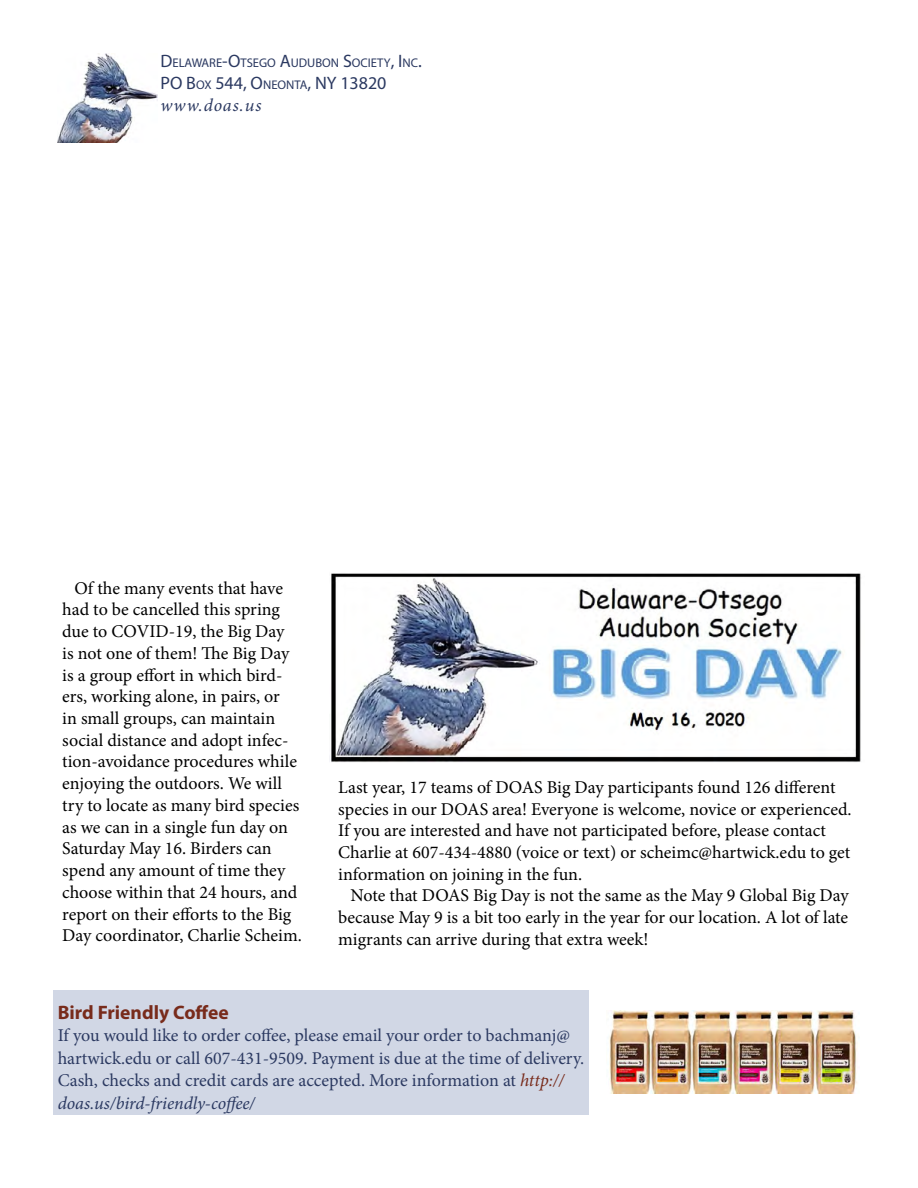
<style>
.page{position:relative;width:918px;height:1188px;background:#fff}
.page>*{position:absolute;margin:0;border:0;box-sizing:border-box;transform-origin:0 0}
.t1{font:700 19.5px "Myriad Pro";color:#782b1b}
.t2{font:18px/21.8px "Minion Pro";letter-spacing:-.005em;color:#000}
.t3{font:18px/22.5px "Minion Pro";letter-spacing:-.005em;color:#2b3961}
.t4{font:18px "Myriad Pro";color:#2b3961}
.t5{font:italic 18px "Minion Pro";letter-spacing:.05em;color:#2b3961}
.t6{font:12.6px "Myriad Pro";color:#2b3961}
.s1{font-size:18px}
.s2{font-size:12.6px}
.s3{font-style:italic;color:#782b1b}
.s4{font-style:italic}
</style>
<div class="page">
<img style="left:57px;top:54px;width:100px;height:88px">
<img style="left:331px;top:573px;width:530px;height:189px">
<div style="left:53px;top:990px;width:536px;height:124px;background:#d1d7e5"></div>
<img style="left:609px;top:1011px;width:249px;height:83px">
<p class="t6" style="left:160px;top:55px;width:263px"><span class="s1">D</span>ELAWARE<span class="s1">-O</span>TSEGO <span class="s1">A</span>UDUBON <span class="s1">S</span>OCIETY<span class="s1">, I</span> NC<span class="s1">.</span></p>
<p class="t4" style="left:161px;top:72px;width:228px">PO B<span class="s2">OX</span> 544, O<span class="s2">NEONTA</span>, NY 13820</p>
<p class="t5" style="left:160px;top:93px;width:102px">www.doas.us</p>
<p class="t2" style="left:62px;top:577px;width:241px;text-indent:12px">Of the many events that have had to be cancelled this spring due to COVID-19, the Big Day<br>is not one of them! The Big Day is a group effort in which bird&shy;ers, working alone, in pairs, or<br>in small groups, can maintain social distance and adopt infec&shy;tion-avoidance procedures while enjoying the outdoors. We will try to locate as many bird species as we can in a single fun day on<br>Saturday May 16. Birders can spend any amount of time they choose within that 24 hours, and report on their efforts to the Big<br>Day coordinator, Charlie Scheim.</p>
<p class="t2" style="left:338px;top:776px;width:515px">Last year, 17 teams of DOAS Big Day participants found 126 different species in our DOAS area! Everyone is welcome, novice or experienced.<br>If you are interested and have not participated before, please contact Charlie at 607-434-4880 (voice or text) or scheimc@hartwick.edu to get information on joining in the fun.</p>
<p class="t2" style="left:338px;top:885px;width:512px;text-align:justify;text-indent:12px">Note that DOAS Big Day is not the same as the May 9 Global Big Day because May 9 is a bit too early in the year for our location. A lot of late migrants can arrive during that extra week!</p>
<p class="t1" style="left:58px;top:999px;width:172px">Bird Friendly Coffee</p>
<p class="t3" style="left:58px;top:1024px;width:528px">If you would like to order coffee, please email your order to bachmanj@ hartwick.edu or call 607-431-9509. Payment is due at the time of delivery.<br>Cash, checks and credit cards are accepted. More information at <span class="s3">http:// </span><span class="s4">doas.us/bird-friendly-coffee/</span></p>
</div>
